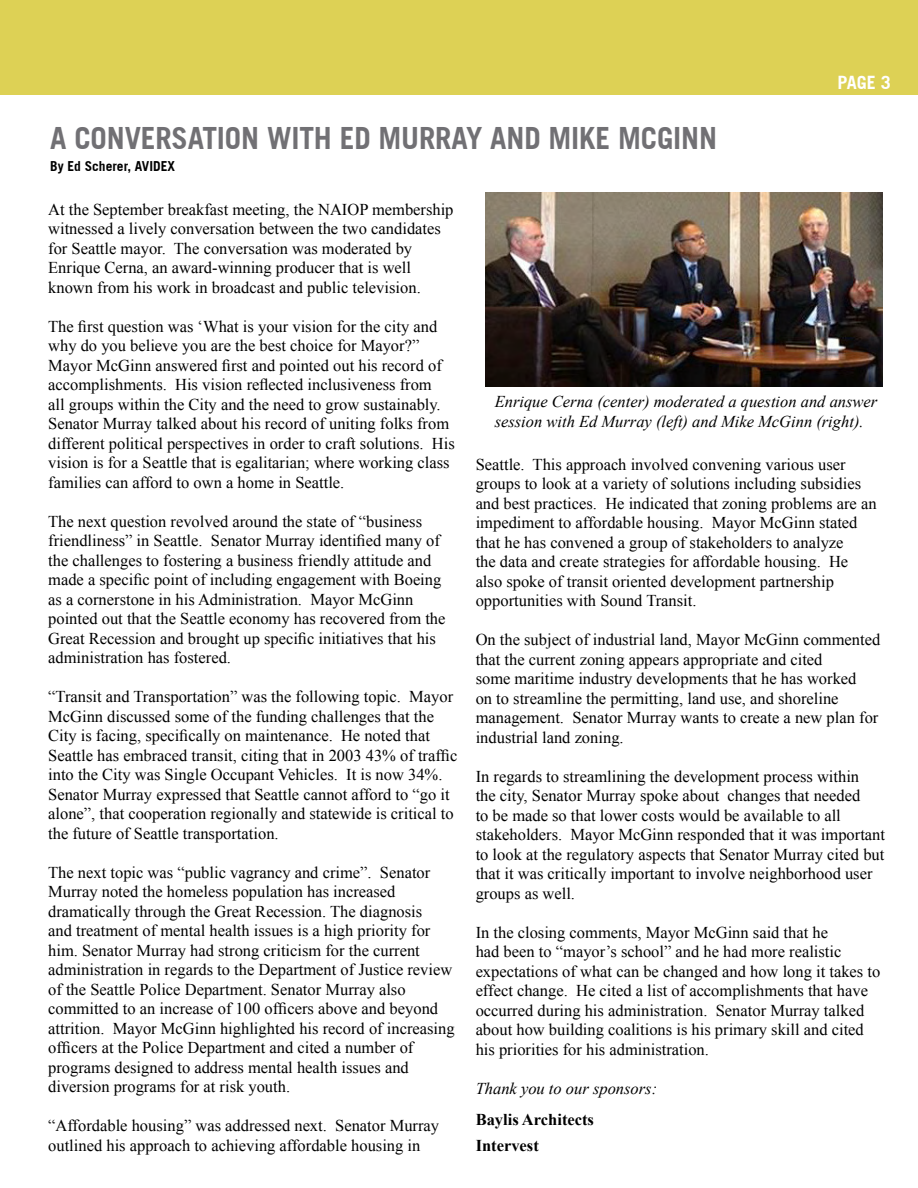
<style>
.page{position:relative;width:918px;height:1188px;background:#fff}
.page>*{position:absolute;margin:0;border:0;box-sizing:border-box;transform-origin:0 0}
.Subhead_-_Tan_All_Ca{font:700 30px "Trade Gothic";letter-spacing:-.005em;color:#717074}
.t1{font:700 18px "Trade Gothic";color:#fff}
.No_Spacing{font:16.5px/19.5px "Times New Roman";color:#000}
.No_Spacing-2{font:italic 16.5px/19.5px "Times New Roman";color:#000}
.No_Spacing-3{font:700 16.5px "Times New Roman";color:#000}
.Body{font:700 13.5px "Trade Gothic";color:#000}
</style>
<div class="page">
<div style="left:0;top:0;width:918px;height:94px;background:#ddd155"></div>
<img style="left:486px;top:192px;width:396px;height:194px">
<p class="t1" style="left:838px;top:72px;width:55px">PAGE 3</p>
<p class="Subhead_-_Tan_All_Ca" style="left:50px;top:119px;width:668px">A CONVERSATION WITH ED MURRAY AND MIKE MCGINN</p>
<p class="Body" style="left:50px;top:158px;width:126px">By Ed Scherer, AVIDEX</p>
<p class="No_Spacing" style="left:48px;top:199px;width:407px">At the September breakfast meeting, the NAIOP membership witnessed a lively conversation between the two candidates for Seattle mayor. The conversation was moderated by Enrique Cerna, an award-winning producer that is well known from his work in broadcast and public television.</p>
<p class="No_Spacing" style="left:48px;top:316px;width:408px">The first question was ‘What is your vision for the city and why do you believe you are the best choice for Mayor?” Mayor McGinn answered first and pointed out his record of accomplishments. His vision reflected inclusiveness from<br>all groups within the City and the need to grow sustainably.<br>Senator Murray talked about his record of uniting folks from different political perspectives in order to craft solutions. His vision is for a Seattle that is egalitarian; where working class families can afford to own a home in Seattle.</p>
<p class="No_Spacing" style="left:48px;top:511px;width:399px">The next question revolved around the state of “business friendliness” in Seattle. Senator Murray identified many of the challenges to fostering a business friendly attitude and made a specific point of including engagement with Boeing as a cornerstone in his Administration. Mayor McGinn pointed out that the Seattle economy has recovered from the Great Recession and brought up specific initiatives that his administration has fostered.</p>
<p class="No_Spacing" style="left:48px;top:687px;width:411px">“Transit and Transportation” was the following topic. Mayor McGinn discussed some of the funding challenges that the City is facing, specifically on maintenance. He noted that Seattle has embraced transit, citing that in 2003 43% of traffic into the City was Single Occupant Vehicles. It is now 34%.<br>Senator Murray expressed that Seattle cannot afford to “go it alone”, that cooperation regionally and statewide is critical to the future of Seattle transportation.</p>
<p class="No_Spacing" style="left:48px;top:862px;width:408px">The next topic was “public vagrancy and crime”. Senator Murray noted the homeless population has increased dramatically through the Great Recession. The diagnosis<br>and treatment of mental health issues is a high priority for him. Senator Murray had strong criticism for the current administration in regards to the Department of Justice review of the Seattle Police Department. Senator Murray also committed to an increase of 100 officers above and beyond attrition. Mayor McGinn highlighted his record of increasing officers at the Police Department and cited a number of programs designed to address mental health issues and diversion programs for at risk youth.</p>
<p class="No_Spacing" style="left:48px;top:1116px;width:393px">“Affordable housing” was addressed next. Senator Murray outlined his approach to achieving affordable housing in</p>
<p class="No_Spacing-2" style="left:495px;top:391px;width:384px">Enrique Cerna (center) moderated a question and answer session with Ed Murray (left) and Mike McGinn (right).</p>
<p class="No_Spacing" style="left:476px;top:454px;width:402px">Seattle. This approach involved convening various user groups to look at a variety of solutions including subsidies and best practices. He indicated that zoning problems are an impediment to affordable housing. Mayor McGinn stated that he has convened a group of stakeholders to analyze<br>the data and create strategies for affordable housing. He also spoke of transit oriented development partnership opportunities with Sound Transit.</p>
<p class="No_Spacing" style="left:476px;top:630px;width:406px">On the subject of industrial land, Mayor McGinn commented that the current zoning appears appropriate and cited<br>some maritime industry developments that he has worked<br>on to streamline the permitting, land use, and shoreline management. Senator Murray wants to create a new plan for industrial land zoning.</p>
<p class="No_Spacing" style="left:476px;top:766px;width:411px">In regards to streamlining the development process within<br>the city, Senator Murray spoke about changes that needed<br>to be made so that lower costs would be available to all stakeholders. Mayor McGinn responded that it was important to look at the regulatory aspects that Senator Murray cited but that it was critically important to involve neighborhood user groups as well.</p>
<p class="No_Spacing" style="left:476px;top:922px;width:406px">In the closing comments, Mayor McGinn said that he<br>had been to “mayor’s school” and he had more realistic expectations of what can be changed and how long it takes to effect change. He cited a list of accomplishments that have occurred during his administration. Senator Murray talked about how building coalitions is his primary skill and cited his priorities for his administration.</p>
<p class="No_Spacing-2" style="left:476px;top:1078px;width:183px">Thank you to our sponsors:</p>
<p class="No_Spacing-3" style="left:476px;top:1108px;width:120px">Baylis Architects</p>
<p class="No_Spacing-3" style="left:476px;top:1134px;width:65px">Intervest</p>
</div>
